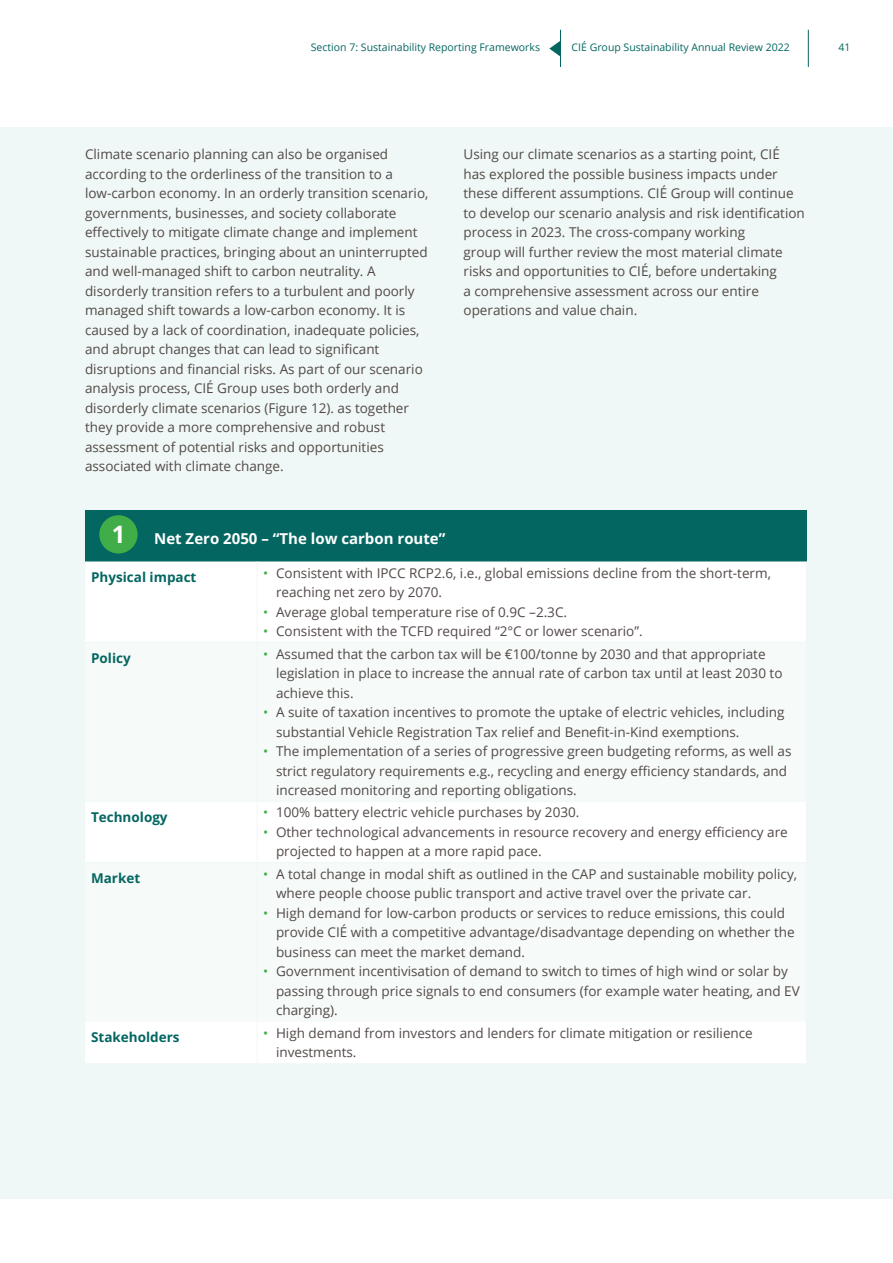
<style>
.page{position:relative;width:893px;height:1263px;background:#fff}
.page>*{position:absolute;margin:0;border:0;box-sizing:border-box;transform-origin:0 0}
.t1{font:700 24px "Open Sans";color:#fff}
.t2{font:700 15px "Open Sans";color:#fff}
.t3{font:13.5px/19.5px "Open Sans";color:#524947}
.t4{font:700 13.5px "Open Sans";color:#046661}
.t5{font:10.5px "Open Sans";color:#046661}
.s1{color:#41ad49}
</style>
<div class="page">
<div style="left:0;top:128px;width:893px;height:1071px;background:#eff8f6"></div>
<hr style="left:808px;top:30px;width:1px;height:37px;background:#046661">
<hr style="left:560px;top:30px;width:1px;height:37px;background:#046661">
<svg style="left:549px;top:41px;width:11px;height:15px"></svg>
<div style="left:85px;top:510px;width:721px;height:51px;background:#046661"></div>
<div style="left:85px;top:561px;width:721px;height:502px;background:#fff"></div>
<svg style="left:85px;top:643px;width:721px;height:378px"></svg>
<hr style="left:257px;top:561px;width:1px;height:81px;background:#eff8f6">
<hr style="left:85px;top:642px;width:172px;height:1px;background:#eff8f6">
<hr style="left:257px;top:642px;width:550px;height:1px;background:#eff8f6">
<hr style="left:257px;top:643px;width:1px;height:158px;background:#eff8f6">
<hr style="left:85px;top:801px;width:172px;height:1px;background:#eff8f6">
<hr style="left:257px;top:801px;width:550px;height:1px;background:#eff8f6">
<hr style="left:257px;top:801px;width:1px;height:61px;background:#eff8f6">
<hr style="left:85px;top:862px;width:172px;height:1px;background:#eff8f6">
<hr style="left:257px;top:862px;width:550px;height:1px;background:#eff8f6">
<hr style="left:257px;top:863px;width:1px;height:158px;background:#eff8f6">
<hr style="left:257px;top:1021px;width:1px;height:42px;background:#eff8f6">
<div style="left:99px;top:515px;width:39px;height:38px;background:#41ad49;border-radius:50%"></div>
<p class="t5" style="left:311px;top:40px;width:231px">Section 7: Sustainability Reporting Frameworks</p>
<p class="t5" style="left:572px;top:40px;width:220px">CIÉ Group Sustainability Annual Review 2022</p>
<p class="t5" style="left:838px;top:40px;width:14px">41</p>
<p class="t3" style="left:85px;top:144px;width:345px">Climate scenario planning can also be organised according to the orderliness of the transition to a low-carbon economy. In an orderly transition scenario, governments, businesses, and society collaborate effectively to mitigate climate change and implement sustainable practices, bringing about an uninterrupted and well-managed shift to carbon neutrality. A disorderly transition refers to a turbulent and poorly managed shift towards a low-carbon economy. It is caused by a lack of coordination, inadequate policies, and abrupt changes that can lead to significant disruptions and financial risks. As part of our scenario analysis process, CIÉ Group uses both orderly and disorderly climate scenarios (Figure 12). as together they provide a more comprehensive and robust assessment of potential risks and opportunities associated with climate change.</p>
<p class="t3" style="left:463px;top:144px;width:343px">Using our climate scenarios as a starting point, CIÉ has explored the possible business impacts under these different assumptions. CIÉ Group will continue to develop our scenario analysis and risk identification process in 2023. The cross-company working<br>group will further review the most material climate risks and opportunities to CIÉ, before undertaking<br>a comprehensive assessment across our entire operations and value chain.</p>
<h1 class="t1" style="left:112px;top:518px;width:15px">1</h1>
<p class="t2" style="left:154px;top:528px;width:293px">Net Zero 2050 – “The low carbon route”</p>
<p class="t4" style="left:91px;top:568px;width:107px">Physical impact</p>
<p class="t3" style="left:276px;top:563px;width:496px;text-indent:-13px"><span class="s1">•</span> Consistent with IPCC RCP2.6, i.e., global emissions decline from the short-term, reaching net zero by 2070.</p>
<p class="t3" style="left:263px;top:602px;width:305px"><span class="s1">•</span> Average global temperature rise of 0.9C –2.3C.</p>
<p class="t3" style="left:263px;top:621px;width:381px"><span class="s1">•</span> Consistent with the TCFD required “2°C or lower scenario”.</p>
<p class="t4" style="left:91px;top:649px;width:41px">Policy</p>
<p class="t3" style="left:276px;top:644px;width:508px;text-indent:-13px"><span class="s1">•</span> Assumed that the carbon tax will be €100/tonne by 2030 and that appropriate legislation in place to increase the annual rate of carbon tax until at least 2030 to achieve this.</p>
<p class="t3" style="left:276px;top:702px;width:510px;text-indent:-13px"><span class="s1">•</span> A suite of taxation incentives to promote the uptake of electric vehicles, including substantial Vehicle Registration Tax relief and Benefit-in-Kind exemptions.</p>
<p class="t3" style="left:276px;top:741px;width:517px;text-indent:-13px"><span class="s1">•</span> The implementation of a series of progressive green budgeting reforms, as well as strict regulatory requirements e.g., recycling and energy efficiency standards, and increased monitoring and reporting obligations.</p>
<p class="t4" style="left:91px;top:807px;width:78px">Technology</p>
<p class="t3" style="left:263px;top:802px;width:318px"><span class="s1">•</span> 100% battery electric vehicle purchases by 2030.</p>
<p class="t3" style="left:276px;top:822px;width:513px;text-indent:-13px"><span class="s1">•</span> Other technological advancements in resource recovery and energy efficiency are projected to happen at a more rapid pace.</p>
<p class="t4" style="left:91px;top:869px;width:51px">Market</p>
<p class="t3" style="left:276px;top:864px;width:523px;text-indent:-13px"><span class="s1">•</span> A total change in modal shift as outlined in the CAP and sustainable mobility policy, where people choose public transport and active travel over the private car.</p>
<p class="t3" style="left:276px;top:903px;width:520px;text-indent:-13px"><span class="s1">•</span> High demand for low-carbon products or services to reduce emissions, this could provide CIÉ with a competitive advantage/disadvantage depending on whether the business can meet the market demand.</p>
<p class="t3" style="left:276px;top:961px;width:525px;text-indent:-13px"><span class="s1">•</span> Government incentivisation of demand to switch to times of high wind or solar by passing through price signals to end consumers (for example water heating, and EV charging).</p>
<p class="t4" style="left:91px;top:1027px;width:90px">Stakeholders</p>
<p class="t3" style="left:276px;top:1022px;width:478px;text-indent:-13px"><span class="s1">•</span> High demand from investors and lenders for climate mitigation or resilience investments.</p>
</div>
